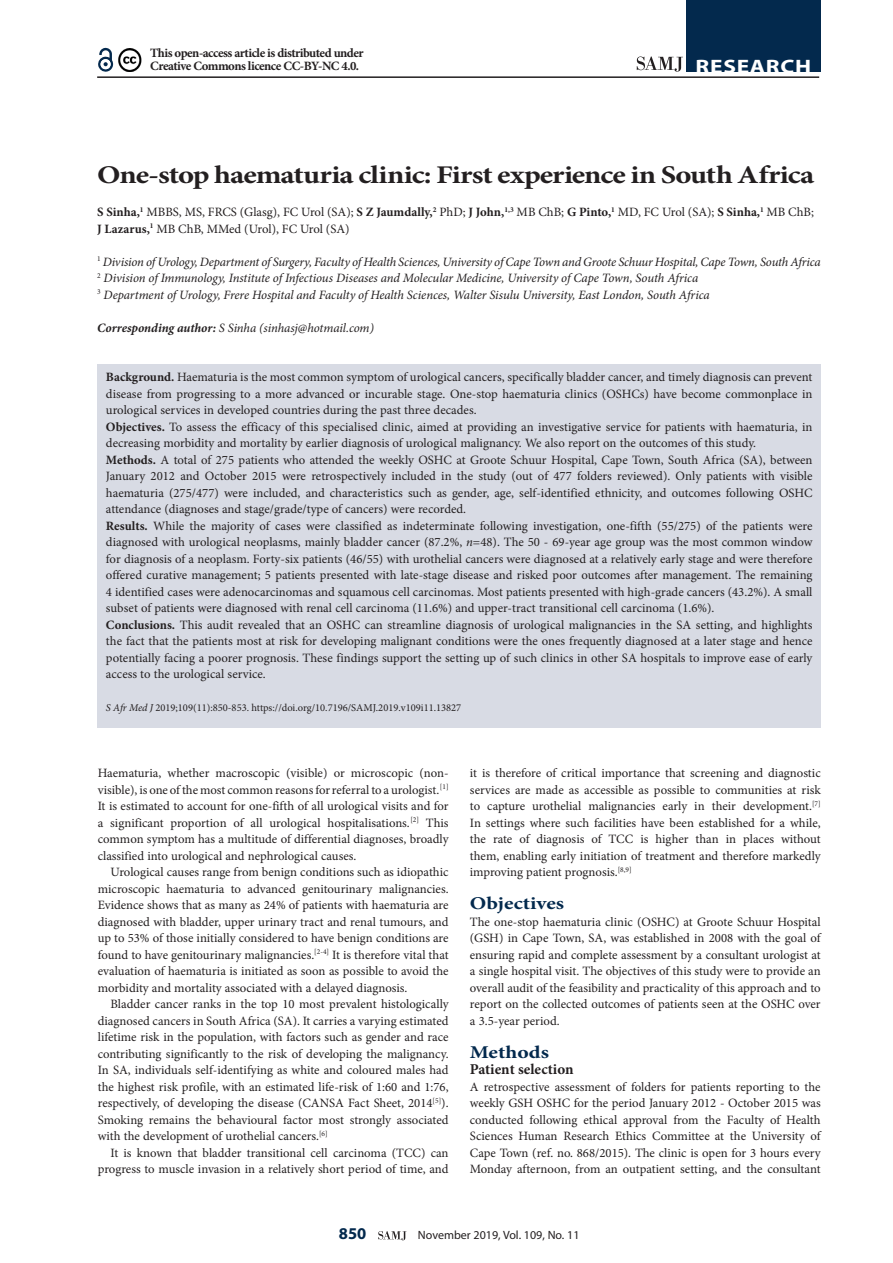
<style>
.page{position:relative;width:893px;height:1263px;background:#fff}
.page>*{position:absolute;margin:0;border:0;box-sizing:border-box;transform-origin:0 0}
.A_HEAD{font:700 25.5px "Minion Pro";letter-spacing:-.03em;color:#231f20;scale:1.2 1}
.t1{font:700 19.5px "Myriad Pro";letter-spacing:.03em;color:#fff;scale:1.2 1}
.B_HEAD{font:700 18px "Minion Pro";color:#03294d;scale:1.2 1}
.t2{font:700 16.5px "Myriad Pro";color:#03294d}
.C_HEAD{font:700 15px "Minion Pro";letter-spacing:-.005em;color:#231f20}
.BODY_TEXT_1ST_PARAGR{font:12.75px/16.5px "Minion Pro";color:#231f20;text-align:justify}
.BODY_TEXT_INDENT{font:12.75px/16.5px "Minion Pro";letter-spacing:-.005em;color:#231f20;text-align:justify}
.AUTHORS_DETAILS{font:italic 12.75px "Minion Pro";letter-spacing:-.01em;color:#231f20}
.AUTHORS_NAME{font:12.75px/16.5px "Minion Pro";color:#231f20}
.BODY_TEXT_1ST_PARAGR-2{font:700 12.75px/13.5px "Minion Pro";letter-spacing:-.04em;color:#231f20}
.CORRESPONDING_AUTHOR{font:italic 12.75px "Minion Pro";letter-spacing:-.01em;color:#231f20}
.t3{font:12px "Myriad Pro";color:#231f20}
.CITELINE{font:10.5px "Minion Pro";color:#231f20}
.s1{font-weight:700}
.s2{font-style:italic}
</style>
<div class="page">
<svg style="left:378px;top:1231px;width:28px;height:9px"></svg>
<hr style="left:97px;top:76px;width:722px;height:2px;background:#231f20">
<div style="left:686px;top:0;width:135px;height:72px;background:#03294d"></div>
<svg style="left:637px;top:57px;width:46px;height:15px"></svg>
<svg style="left:98px;top:47px;width:16px;height:25px"></svg>
<img style="left:118px;top:48px;width:24px;height:23px">
<div style="left:97px;top:365px;width:724px;height:363px;background:#d8dbe4"></div>
<p class="BODY_TEXT_1ST_PARAGR-2" style="left:150px;top:46px;width:215px">This open-access article is distributed under<br>Creative Commons licence CC-BY-NC 4.0.</p>
<h2 class="t1" style="left:696px;top:54px;width:98px">RESEARCH</h2>
<h1 class="A_HEAD" style="left:97px;top:157px;width:599px">One-stop haematuria clinic: First experience in South Africa</h1>
<p class="AUTHORS_NAME" style="left:97px;top:204px;width:718px"><span class="s1">S Sinha,</span><sup>1</sup> MBBS, MS, FRCS (Glasg), FC Urol (SA); <span class="s1">S Z Jaumdally,</span><sup>2</sup> PhD; <span class="s1">J John,</span><sup>1,3</sup> MB ChB; <span class="s1">G Pinto,</span><sup>1</sup> MD, FC Urol (SA); <span class="s1">S Sinha,</span><sup>1</sup> MB ChB;<br><span class="s1">J Lazarus,</span><sup>1</sup> MB ChB, MMed (Urol), FC Urol (SA)</p>
<p class="AUTHORS_DETAILS" style="left:97px;top:253px;width:725px"><sup>1</sup> Division of Urology, Department of Surgery, Faculty of Health Sciences, University of Cape Town and Groote Schuur Hospital, Cape Town, South Africa</p>
<p class="AUTHORS_DETAILS" style="left:97px;top:269px;width:603px"><sup>2</sup> Division of Immunology, Institute of Infectious Diseases and Molecular Medicine, University of Cape Town, South Africa</p>
<p class="AUTHORS_DETAILS" style="left:97px;top:286px;width:614px"><sup>3</sup> Department of Urology, Frere Hospital and Faculty of Health Sciences, Walter Sisulu University, East London, South Africa</p>
<p class="CORRESPONDING_AUTHOR" style="left:97px;top:319px;width:278px"><span class="s1">Corresponding author:</span> S Sinha (sinhasj@hotmail.com)</p>
<p class="BODY_TEXT_1ST_PARAGR" style="left:106px;top:369px;width:708px"><span class="s1">Background.</span> Haematuria is the most common symptom of urological cancers, specifically bladder cancer, and timely diagnosis can prevent disease from progressing to a more advanced or incurable stage. One-stop haematuria clinics (OSHCs) have become commonplace in urological services in developed countries during the past three decades.</p>
<p class="BODY_TEXT_1ST_PARAGR" style="left:106px;top:418px;width:708px"><span class="s1">Objectives.</span> To assess the efficacy of this specialised clinic, aimed at providing an investigative service for patients with haematuria, in decreasing morbidity and mortality by earlier diagnosis of urological malignancy. We also report on the outcomes of this study.</p>
<p class="BODY_TEXT_1ST_PARAGR" style="left:106px;top:451px;width:708px"><span class="s1">Methods.</span> A total of 275 patients who attended the weekly OSHC at Groote Schuur Hospital, Cape Town, South Africa (SA), between January 2012 and October 2015 were retrospectively included in the study (out of 477 folders reviewed). Only patients with visible haematuria (275/477) were included, and characteristics such as gender, age, self-identified ethnicity, and outcomes following OSHC attendance (diagnoses and stage/grade/type of cancers) were recorded.</p>
<p class="BODY_TEXT_1ST_PARAGR" style="left:106px;top:517px;width:708px"><span class="s1">Results.</span> While the majority of cases were classified as indeterminate following investigation, one-fifth (55/275) of the patients were diagnosed with urological neoplasms, mainly bladder cancer (87.2%, <span class="s2">n</span>=48). The 50 - 69-year age group was the most common window for diagnosis of a neoplasm. Forty-six patients (46/55) with urothelial cancers were diagnosed at a relatively early stage and were therefore offered curative management; 5 patients presented with late-stage disease and risked poor outcomes after management. The remaining 4 identified cases were adenocarcinomas and squamous cell carcinomas. Most patients presented with high-grade cancers (43.2%). A small subset of patients were diagnosed with renal cell carcinoma (11.6%) and upper-tract transitional cell carcinoma (1.6%).</p>
<p class="BODY_TEXT_1ST_PARAGR" style="left:106px;top:616px;width:708px"><span class="s1">Conclusions.</span> This audit revealed that an OSHC can streamline diagnosis of urological malignancies in the SA setting, and highlights the fact that the patients most at risk for developing malignant conditions were the ones frequently diagnosed at a later stage and hence potentially facing a poorer prognosis. These findings support the setting up of such clinics in other SA hospitals to improve ease of early access to the urological service.</p>
<p class="CITELINE" style="left:106px;top:701px;width:357px"><span class="s2">S Afr Med J</span> 2019;109(11):850-853. https://doi.org/10.7196/SAMJ.2019.v109i11.13827</p>
<p class="BODY_TEXT_1ST_PARAGR" style="left:98px;top:765px;width:352px">Haematuria, whether macroscopic (visible) or microscopic (non&shy;visible), is one of the most common reasons for referral to a urologist.<sup>[1] </sup>It is estimated to account for one-fifth of all urological visits and for a significant proportion of all urological hospitalisations.<sup>[2]</sup> This common symptom has a multitude of differential diagnoses, broadly classified into urological and nephrological causes.</p>
<p class="BODY_TEXT_INDENT" style="left:98px;top:864px;width:352px;text-indent:13px">Urological causes range from benign conditions such as idiopathic microscopic haematuria to advanced genitourinary malignancies.<br>Evidence shows that as many as 24% of patients with haematuria are diagnosed with bladder, upper urinary tract and renal tumours, and up to 53% of those initially considered to have benign conditions are found to have genitourinary malignancies.<sup>[2-4]</sup> It is therefore vital that evaluation of haematuria is initiated as soon as possible to avoid the morbidity and mortality associated with a delayed diagnosis.</p>
<p class="BODY_TEXT_INDENT" style="left:98px;top:996px;width:352px;text-indent:13px">Bladder cancer ranks in the top 10 most prevalent histologically diagnosed cancers in South Africa (SA). It carries a varying estimated lifetime risk in the population, with factors such as gender and race contributing significantly to the risk of developing the malignancy.<br>In SA, individuals self-identifying as white and coloured males had the highest risk profile, with an estimated life-risk of 1:60 and 1:76, respectively, of developing the disease (CANSA Fact Sheet, 2014<sup>[5]</sup>).<br>Smoking remains the behavioural factor most strongly associated with the development of urothelial cancers.<sup>[6]</sup></p>
<p class="BODY_TEXT_INDENT" style="left:98px;top:1144px;width:352px;text-align:right">It is known that bladder transitional cell carcinoma (TCC) can progress to muscle invasion in a relatively short period of time, and</p>
<p class="BODY_TEXT_INDENT" style="left:470px;top:765px;width:352px">it is therefore of critical importance that screening and diagnostic services are made as accessible as possible to communities at risk to capture urothelial malignancies early in their development.<sup>[7] </sup>In settings where such facilities have been established for a while, the rate of diagnosis of TCC is higher than in places without them, enabling early initiation of treatment and therefore markedly improving patient prognosis.<sup>[8,9]</sup></p>
<h2 class="B_HEAD" style="left:470px;top:891px;width:80px">Objectives</h2>
<p class="BODY_TEXT_1ST_PARAGR" style="left:470px;top:913px;width:352px">The one-stop haematuria clinic (OSHC) at Groote Schuur Hospital (GSH) in Cape Town, SA, was established in 2008 with the goal of ensuring rapid and complete assessment by a consultant urologist at a single hospital visit. The objectives of this study were to provide an overall audit of the feasibility and practicality of this approach and to report on the collected outcomes of patients seen at the OSHC over a 3.5-year period.</p>
<h2 class="B_HEAD" style="left:470px;top:1039px;width:67px">Methods</h2>
<h3 class="C_HEAD" style="left:470px;top:1059px;width:105px">Patient selection</h3>
<p class="BODY_TEXT_1ST_PARAGR" style="left:470px;top:1078px;width:352px">A retrospective assessment of folders for patients reporting to the weekly GSH OSHC for the period January 2012 - October 2015 was conducted following ethical approval from the Faculty of Health Sciences Human Research Ethics Committee at the University of Cape Town (ref. no. 868/2015). The clinic is open for 3 hours every Monday afternoon, from an outpatient setting, and the consultant</p>
<p class="t2" style="left:339px;top:1223px;width:29px">850</p>
<p class="t3" style="left:418px;top:1228px;width:163px">November 2019, Vol. 109, No. 11</p>
</div>
